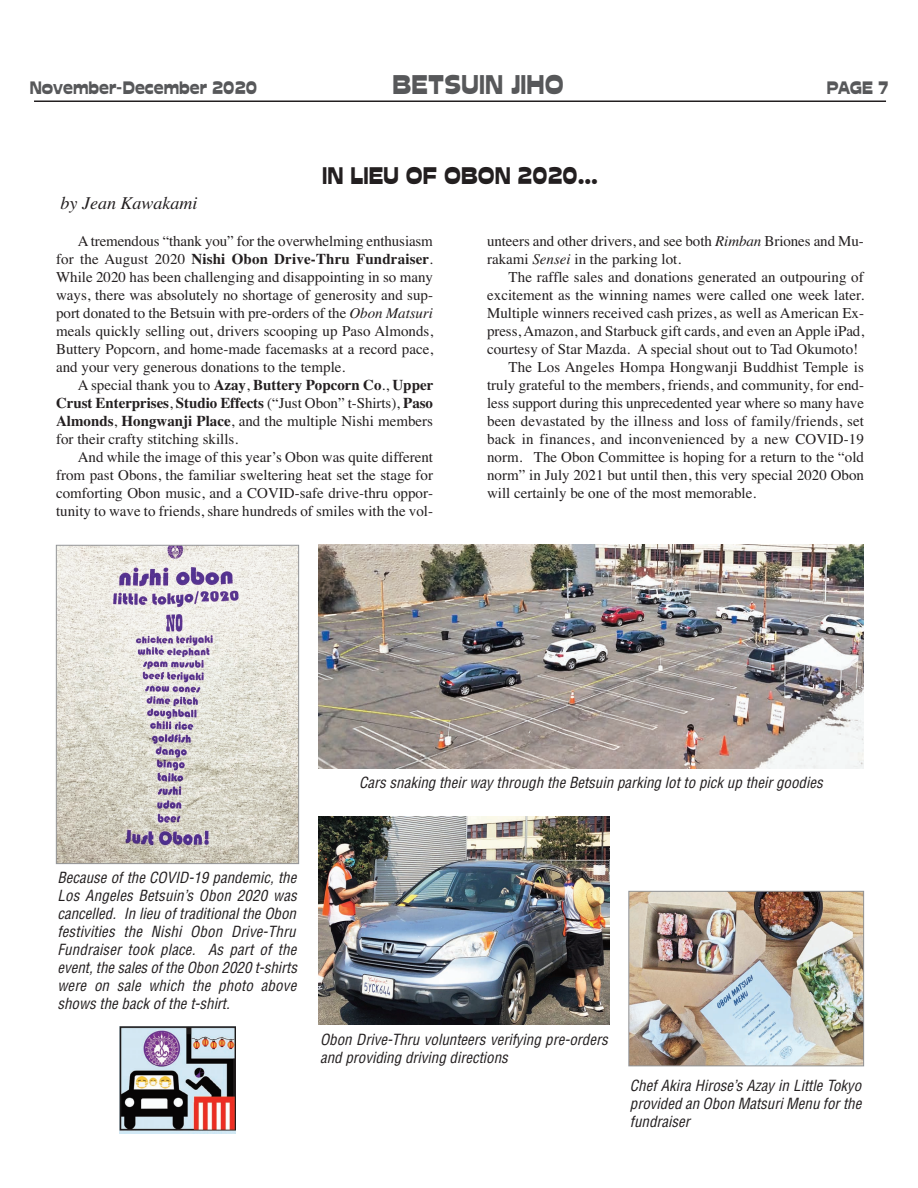
<style>
.page{position:relative;width:918px;height:1188px;background:#fff}
.page>*{position:absolute;margin:0;border:0;box-sizing:border-box;transform-origin:0 0}
.t1{font:27px "Cuckoo";color:#57585a}
.t2{font:24px "Cuckoo";color:#231f20}
.t3{font:18px "Cuckoo";color:#57585a}
.t4{font:italic 18px "Times";color:#231f20}
.t5{font:15px/18px "Times";color:#231f20;text-align:justify}
.t6{font:italic condensed 15px/18px "Helvetica";color:#231f20;text-align:justify}
.s1{font-weight:700}
.s2{font-style:italic}
</style>
<div class="page">
<hr style="left:34px;top:100px;width:852px;height:2px;background:#231f20">
<img style="left:319px;top:545px;width:545px;height:223px">
<img style="left:319px;top:816px;width:291px;height:209px">
<img style="left:630px;top:893px;width:232px;height:171px">
<div style="left:628px;top:891px;width:236px;height:175px;border:1px solid #919396"></div>
<img style="left:119px;top:1027px;width:117px;height:107px">
<img style="left:58px;top:547px;width:239px;height:315px">
<div style="left:56px;top:545px;width:243px;height:319px;border:1px solid #939598"></div>
<p class="t3" style="left:30px;top:77px;width:229px">November-December 2020</p>
<h1 class="t1" style="left:393px;top:68px;width:173px">BETSUIN JIHO</h1>
<p class="t3" style="left:827px;top:77px;width:63px">PAGE 7</p>
<h2 class="t2" style="left:322px;top:161px;width:277px">IN LIEU OF OBON 2020...</h2>
<p class="t4" style="left:61px;top:192px;width:138px">by Jean Kawakami</p>
<p class="t5" style="left:56px;top:232px;width:379px;text-indent:22px">A tremendous “thank you” for the overwhelming enthusiasm for the August 2020 <span class="s1">Nishi Obon Drive-Thru Fundraiser</span>.<br>While 2020 has been challenging and disappointing in so many ways, there was absolutely no shortage of generosity and sup&shy;port donated to the Betsuin with pre-orders of the <span class="s2">Obon Matsuri </span>meals quickly selling out, drivers scooping up Paso Almonds, Buttery Popcorn, and home-made facemasks at a record pace, and your very generous donations to the temple.</p>
<p class="t5" style="left:56px;top:376px;width:379px;text-indent:22px">A special thank you to <span class="s1">Azay</span>, <span class="s1">Buttery Popcorn Co</span>., <span class="s1">Upper Crust Enterprises</span>, <span class="s1">Studio Effects</span> (“Just Obon” t-Shirts), <span class="s1">Paso Almonds</span>, <span class="s1">Hongwanji Place</span>, and the multiple Nishi members for their crafty stitching skills.</p>
<p class="t5" style="left:56px;top:448px;width:379px;text-indent:22px">And while the image of this year’s Obon was quite different from past Obons, the familiar sweltering heat set the stage for comforting Obon music, and a COVID-safe drive-thru oppor&shy;tunity to wave to friends, share hundreds of smiles with the vol-</p>
<p class="t5" style="left:487px;top:232px;width:378px">unteers and other drivers, and see both <span class="s2">Rimban</span> Briones and Mu&shy;rakami <span class="s2">Sensei</span> in the parking lot.</p>
<p class="t5" style="left:509px;top:268px;width:357px">The raffle sales and donations generated an outpouring of</p>
<p class="t5" style="left:487px;top:286px;width:379px">excitement as the winning names were called one week later.</p>
<p class="t5" style="left:487px;top:304px;width:378px">Multiple winners received cash prizes, as well as American Ex-</p>
<p class="t5" style="left:487px;top:322px;width:379px">press, Amazon, and Starbuck gift cards, and even an Apple iPad,</p>
<p class="t5" style="left:487px;top:340px;width:373px">courtesy of Star Mazda. A special shout out to Tad Okumoto!</p>
<p class="t5" style="left:509px;top:358px;width:357px">The Los Angeles Hompa Hongwanji Buddhist Temple is</p>
<p class="t5" style="left:487px;top:376px;width:378px">truly grateful to the members, friends, and community, for end-</p>
<p class="t5" style="left:487px;top:394px;width:378px">less support during this unprecedented year where so many have</p>
<p class="t5" style="left:487px;top:412px;width:378px">been devastated by the illness and loss of family/friends, set</p>
<p class="t5" style="left:487px;top:430px;width:378px">back in finances, and inconvenienced by a new COVID-19</p>
<p class="t5" style="left:487px;top:448px;width:379px">norm. The Obon Committee is hoping for a return to the “old</p>
<p class="t5" style="left:487px;top:466px;width:378px">norm” in July 2021 but until then, this very special 2020 Obon</p>
<p class="t5" style="left:487px;top:484px;width:271px">will certainly be one of the most memorable.</p>
<p class="t6" style="left:359px;top:775px;width:465px">Cars snaking their way through the Betsuin parking lot to pick up their goodies</p>
<p class="t6" style="left:57px;top:870px;width:241px">Because of the COVID-19 pandemic, the Los Angeles Betsuin’s Obon 2020 was cancelled. In lieu of traditional the Obon festivities the Nishi Obon Drive-Thru Fundraiser took place. As part of the event, the sales of the Obon 2020 t-shirts were on sale which the photo above shows the back of the t-shirt.</p>
<p class="t6" style="left:320px;top:1032px;width:289px">Obon Drive-Thru volunteers verifying pre-orders and providing driving directions</p>
<p class="t6" style="left:630px;top:1078px;width:233px">Chef Akira Hirose’s Azay in Little Tokyo provided an Obon Matsuri Menu for the fundraiser</p>
</div>
